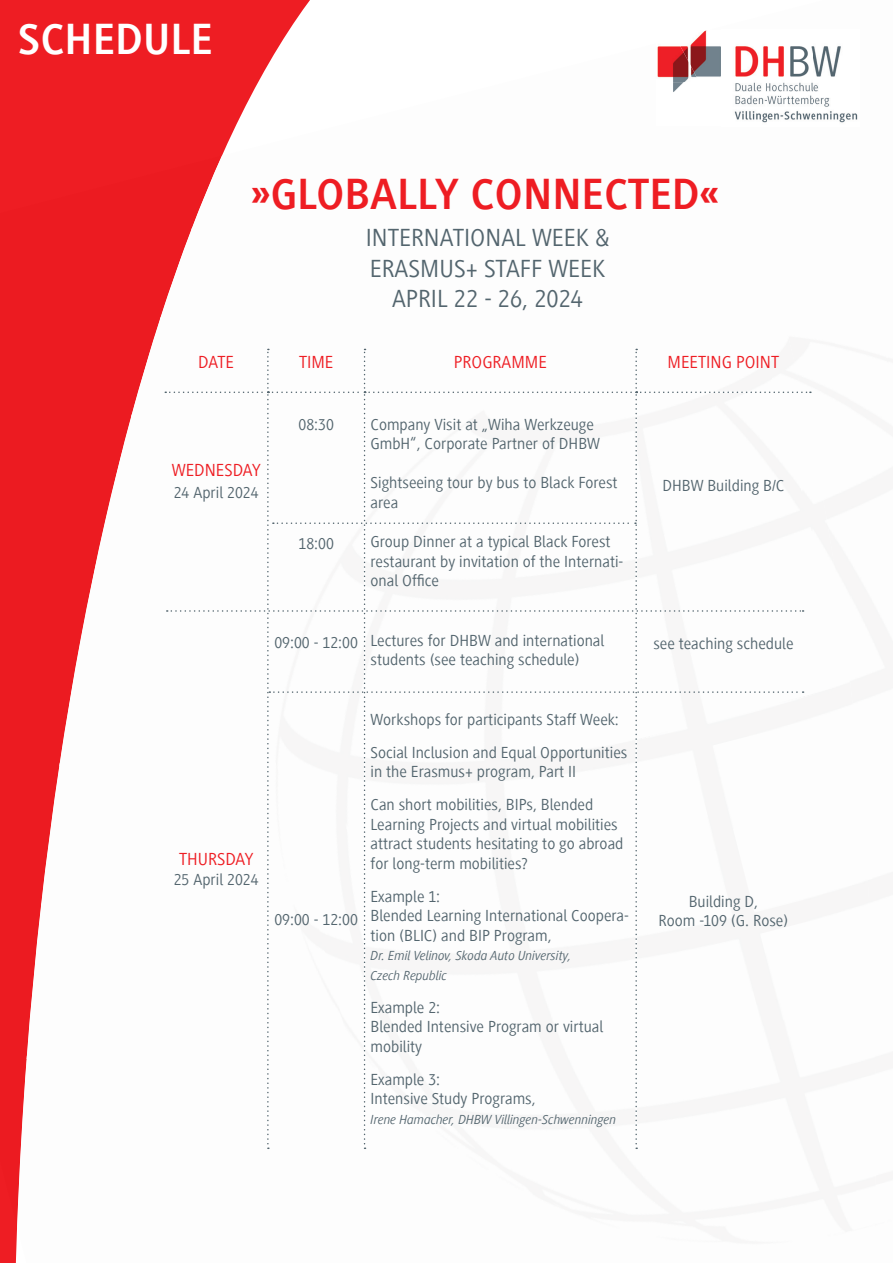
<style>
.page{position:relative;width:893px;height:1263px;background:#fff}
.page>*{position:absolute;margin:0;border:0;box-sizing:border-box;transform-origin:0 0}
.t1{font:700 45px "Generis Sans Com";color:#ee1d23}
.t2{font:700 45px "Generis Sans Com";color:#fff}
.t3{font:25.5px/30.6px "Generis Sans Com";color:#53656e;text-align:center}
.t4{font:18px "Generis Sans Com";color:#ee1d23}
.t5{font:16.5px/19.5px "Generis Sans Com";color:#53656e}
.t6{font:italic 13.5px/19.5px "Generis Sans Com";color:#53656e}
</style>
<div class="page">
<div style="left:0;top:0;width:310px;height:1263px;background:#ee1d23"></div>
<div style="left:0;top:156px;width:191px;height:118px;background:#ec1b21"></div>
<div style="left:0;top:274px;width:160px;height:58px;background:#ec1b21"></div>
<div style="left:0;top:332px;width:131px;height:117px;background:#ec1b21"></div>
<div style="left:0;top:449px;width:105px;height:113px;background:#ec1b21"></div>
<div style="left:0;top:538px;width:59px;height:207px;background:#ec1b21"></div>
<div style="left:11px;top:562px;width:70px;height:124px;background:#ec1b21"></div>
<div style="left:37px;top:676px;width:22px;height:87px;background:#ec1b21"></div>
<div style="left:0;top:745px;width:41px;height:209px;background:#ec1b21"></div>
<div style="left:0;top:954px;width:27px;height:273px;background:#ec1b21"></div>
<img style="left:191px;top:44px;width:447px;height:305px">
<img style="left:160px;top:227px;width:300px;height:122px">
<img style="left:131px;top:317px;width:274px;height:97px">
<img style="left:105px;top:414px;width:205px;height:849px">
<img style="left:81px;top:520px;width:216px;height:743px">
<img style="left:59px;top:636px;width:184px;height:627px">
<img style="left:41px;top:763px;width:148px;height:500px">
<img style="left:27px;top:903px;width:108px;height:360px">
<img style="left:17px;top:1055px;width:64px;height:208px">
<img style="left:697px;top:30px;width:144px;height:47px">
<img style="left:734px;top:82px;width:124px;height:41px">
<img style="left:657px;top:38px;width:42px;height:44px">
<img style="left:673px;top:82px;width:11px;height:10px">
<svg style="left:165px;top:349px;width:646px;height:800px"></svg>
<h1 class="t2" style="left:18px;top:15px;width:197px">SCHEDULE</h1>
<h1 class="t1" style="left:251px;top:170px;width:470px">»GLOBALLY CONNECTED«</h1>
<h2 class="t3" style="left:366px;top:223px;width:245px">INTERNATIONAL WEEK &amp;<br>ERASMUS+ STAFF WEEK<br>APRIL 22 - 26, 2024</h2>
<p class="t4" style="left:198px;top:352px;width:37px">DATE</p>
<p class="t4" style="left:299px;top:352px;width:36px">TIME</p>
<p class="t4" style="left:454px;top:352px;width:94px">PROGRAMME</p>
<p class="t4" style="left:668px;top:352px;width:113px">MEETING POINT</p>
<p class="t4" style="left:172px;top:460px;width:90px">WEDNESDAY</p>
<p class="t5" style="left:174px;top:483px;width:86px">24 April 2024</p>
<p class="t5" style="left:298px;top:415px;width:37px">08:30</p>
<p class="t5" style="left:298px;top:534px;width:37px">18:00</p>
<p class="t5" style="left:371px;top:415px;width:231px">Company Visit at „Wiha Werkzeuge<br>GmbH“, Corporate Partner of DHBW</p>
<p class="t5" style="left:371px;top:473px;width:249px">Sightseeing tour by bus to Black Forest area</p>
<p class="t5" style="left:371px;top:532px;width:254px">Group Dinner at a typical Black Forest restaurant by invitation of the Internati&shy;onal Office</p>
<p class="t5" style="left:274px;top:633px;width:85px">09:00 - 12:00</p>
<p class="t5" style="left:371px;top:630px;width:235px">Lectures for DHBW and international students (see teaching schedule)</p>
<p class="t4" style="left:179px;top:849px;width:76px">THURSDAY</p>
<p class="t5" style="left:174px;top:870px;width:86px">25 April 2024</p>
<p class="t5" style="left:274px;top:910px;width:85px">09:00 - 12:00</p>
<p class="t5" style="left:371px;top:703px;width:258px;line-height:33px">Workshops for participants Staff Week:<br>Social Inclusion and Equal Opportunities</p>
<p class="t5" style="left:371px;top:755px;width:224px;line-height:33px">in the Erasmus+ program, Part II<br>Can short mobilities, BIPs, Blended</p>
<p class="t5" style="left:371px;top:814px;width:254px">Learning Projects and virtual mobilities attract students hesitating to go abroad for long-term mobilities?</p>
<p class="t5" style="left:371px;top:886px;width:260px">Example 1:<br>Blended Learning International Coopera&shy;tion (BLIC) and BIP Program,</p>
<p class="t6" style="left:371px;top:946px;width:202px">Dr. Emil Velinov, Skoda Auto University,<br>Czech Republic</p>
<p class="t5" style="left:371px;top:997px;width:234px">Example 2:<br>Blended Intensive Program or virtual mobility</p>
<p class="t5" style="left:371px;top:1069px;width:167px">Example 3:<br>Intensive Study Programs,</p>
<p class="t6" style="left:371px;top:1109px;width:247px">Irene Hamacher, DHBW Villingen-Schwenningen</p>
<p class="t5" style="left:662px;top:475px;width:124px">DHBW Building B/C</p>
<p class="t5" style="left:653px;top:634px;width:142px">see teaching schedule</p>
<p class="t5" style="left:658px;top:891px;width:131px;text-align:center">Building D,<br>Room -109 (G. Rose)</p>
</div>
